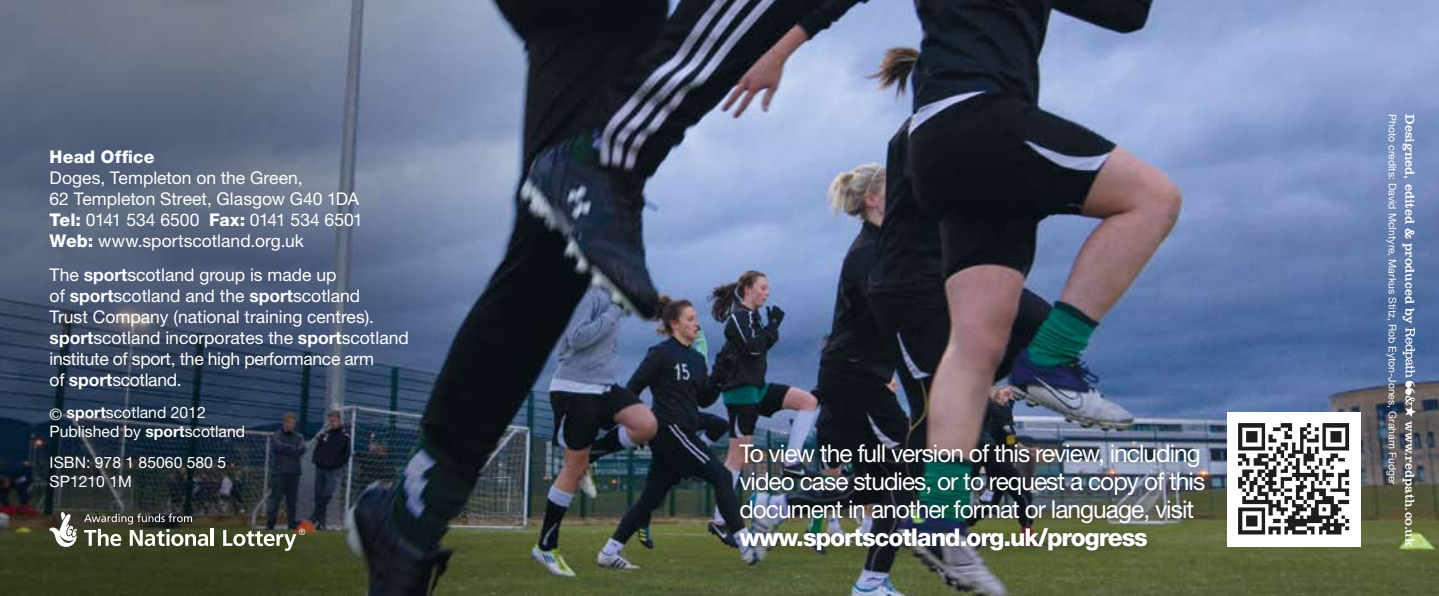
<style>
.page{position:relative;width:1439px;height:596px;background:#fff}
.page>*{position:absolute;margin:0;border:0;box-sizing:border-box;transform-origin:0 0}
.t1{font:24.5px/28px "Helvetica Neue";letter-spacing:-.04em;color:#fff}
.t2{font:800 24.5px "Helvetica Neue";letter-spacing:-.04em;color:#fff}
.t3{font:17.5px/21px "Helvetica Neue";color:#fff}
.t4{font:800 17.5px "Helvetica Neue";letter-spacing:.01em;color:#fff}
.t5{font:15.75px/19.2px "Helvetica Neue";color:#fff}
.t6{font:13.12px "Clarendon BT";color:#fff}
.t7{font:10.5px "Helvetica Neue";color:#fff}
.s1{font-weight:800}
.s2{font-weight:700}
</style>
<div class="page">
<img style="left:0;top:0;width:1439px;height:595px">
<img style="left:1227px;top:412px;width:134px;height:134px">
<svg style="left:1402px;top:327px;width:14px;height:90px"></svg>
<div style="left:728px;top:433px;width:485px;height:126px;background:#1d1d1b;opacity:.5"></div>
<svg style="left:84px;top:513px;width:124px;height:32px;background:#67695b"></svg>
<hr style="left:211px;top:528px;width:3px;height:17px;background:#fff">
<svg style="left:50px;top:511px;width:27px;height:35px"></svg>
<svg style="left:223px;top:528px;width:82px;height:22px"></svg>
<p class="t4" style="left:50px;top:146px;width:106px">Head Office</p>
<p class="t3" style="left:50px;top:167px;width:315px">Doges, Templeton on the Green,<br>62 Templeton Street, Glasgow G40 1DA <span class="s1">Tel:</span> 0141 534 6500 <span class="s1">Fax:</span> 0141 534 6501<br><span class="s1">Web:</span> www.sportscotland.org.uk</p>
<p class="t3" style="left:50px;top:263px;width:361px">The <span class="s2">sport</span>scotland group is made up<br>of <span class="s2">sport</span>scotland and the <span class="s2">sport</span>scotland<br>Trust Company (national training centres). <span class="s2">sport</span>scotland incorporates the <span class="s2">sport</span>scotland institute of sport, the high performance arm<br>of <span class="s2">sport</span>scotland.</p>
<p class="t5" style="left:50px;top:402px;width:197px">© <span class="s2">sport</span>scotland 2012<br>Published by <span class="s2">sport</span>scotland</p>
<p class="t5" style="left:50px;top:452px;width:178px">ISBN: 978 1 85060 580 5<br>SP1210 1M</p>
<h1 class="t1" style="left:739px;top:439px;width:467px">To view the full version of this review, including video case studies, or to request a copy of this document in another format or language, visit</h1>
<h1 class="t2" style="left:739px;top:522px;width:410px">www.sportscotland.org.uk/progress</h1>
<p class="t6" style="left:1418px;top:114px;width:210px;rotate:90deg">Designed, edited &amp; produced by</p>
<p class="t7" style="left:1399px;top:114px;width:372px;rotate:90deg">Photo credits: David McIntyre, Markus Stitz, Rob Eyton-Jones, Graham Fudger</p>
<p class="t6" style="left:1418px;top:421px;width:126px;rotate:90deg">www.redpath.co.uk</p>
</div>
